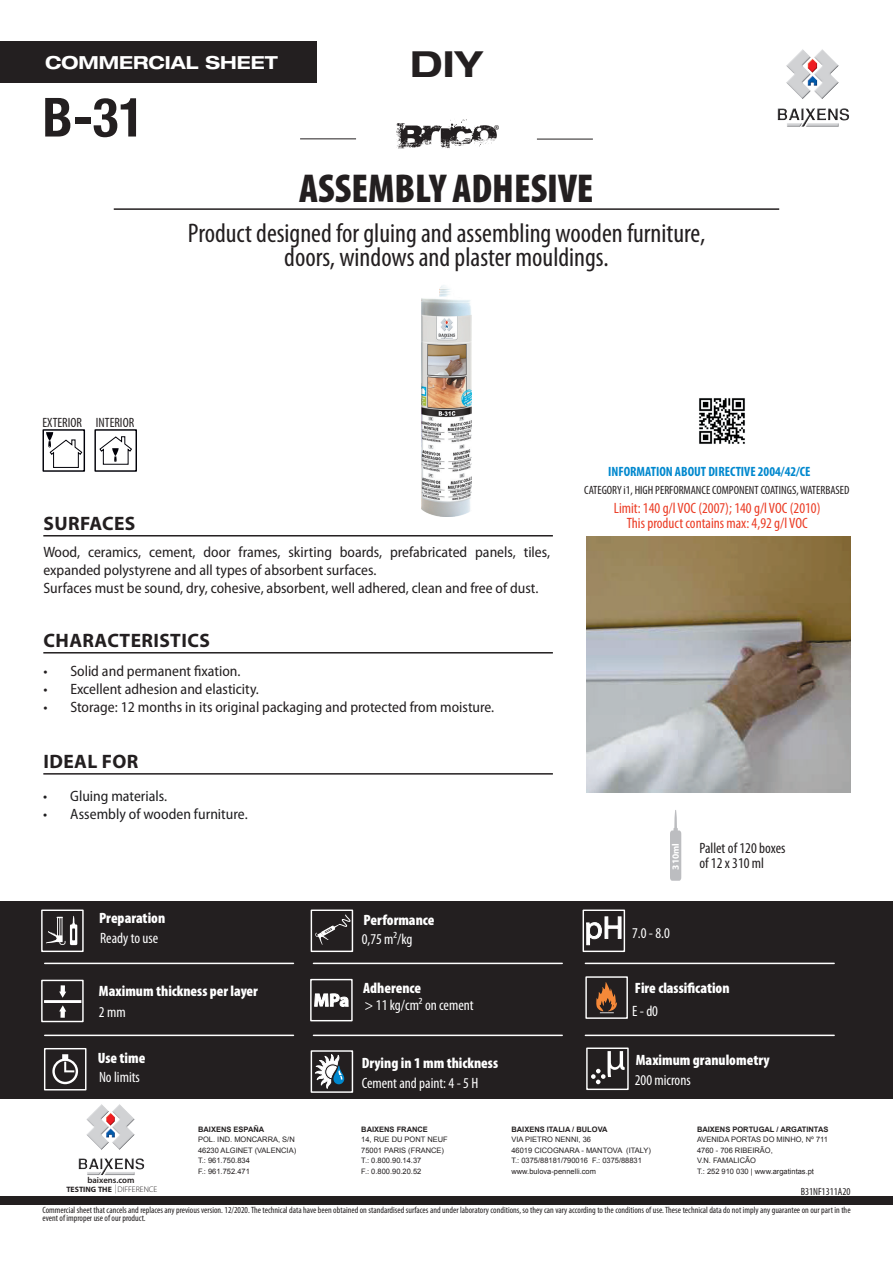
<style>
.page{position:relative;width:893px;height:1263px;background:#fff}
.page>*{position:absolute;margin:0;border:0;box-sizing:border-box;transform-origin:0 0}
.t1{font:700 condensed 54px "Helvetica Neue";color:#231f20}
.t2{font:900 condensed 40.5px "Myriad Pro";color:#231f20}
.t3{font:700 expanded 36px "Helvetica Neue";color:#231f20}
.t4{font:condensed 27px/24px "Myriad Pro";color:#231f20;text-align:center}
.t5{font:700 19.5px "Myriad Pro";letter-spacing:.02em;color:#231f20}
.t6{font:700 expanded 18px "Helvetica Neue";color:#fff}
.t7{font:18px "Minion Pro";color:#231f20}
.t8{font:semi-condensed 15px/18px "Myriad Pro";color:#231f20}
.t9{font:900 condensed 15px "Myriad Pro";color:#fff}
.t10{font:condensed 15px "Myriad Pro";color:#fff}
.t11{font:condensed 15px/15px "Myriad Pro";color:#eb3d26;text-align:center}
.t12{font:semi-condensed 15px "Myriad Pro";color:#1f1e20}
.t13{font:condensed 15px/15px "Myriad Pro";color:#231f20}
.t14{font:700 condensed 13.5px "Myriad Pro";color:#0088ce}
.t15{font:condensed 13.5px "Myriad Pro";color:#231f20}
.t16{font:condensed 12px "Myriad Pro";color:#231f20}
.t17{font:condensed 10.5px "Myriad Pro";color:#231f20}
.t18{font:700 9.45px "Myriad Pro";color:#fff}
.t19{font:condensed 9.15px/7.5px "Myriad Pro";color:#231f20}
.t20{font:600 8.7px "Myriad Pro";color:#231f20}
.t21{font:700 7.8px "Myriad Pro";color:#231f20}
.t22{font:7.5px/10.5px "Arial";color:#231f20}
.t23{font:700 7.5px "Arial";color:#231f20}
.s1{font-weight:300;font-size:8.1px}
</style>
<div class="page">
<div style="left:1px;top:42px;width:316px;height:41px;background:#231f20"></div>
<hr style="left:114px;top:208px;width:665px;height:2px;background:#231f20">
<svg style="left:396px;top:119px;width:101px;height:29px"></svg>
<hr style="left:300px;top:139px;width:56px;height:1px;background:#231f20">
<hr style="left:537px;top:139px;width:56px;height:1px;background:#231f20">
<img style="left:777px;top:49px;width:72px;height:78px">
<div style="left:1px;top:901px;width:892px;height:198px;background:#231f20"></div>
<img style="left:79px;top:1104px;width:66px;height:71px">
<div style="left:0;top:1196px;width:893px;height:8px;background:#231f20"></div>
<hr style="left:43px;top:773px;width:510px;height:2px;background:#231f20">
<hr style="left:43px;top:535px;width:510px;height:1px;background:#231f20">
<hr style="left:43px;top:652px;width:510px;height:1px;background:#231f20">
<hr style="left:313px;top:1034px;width:249px;height:2px;background:#fff">
<div style="left:585px;top:976px;width:43px;height:43px;border:1px solid #fff"></div>
<svg style="left:596px;top:982px;width:21px;height:31px"></svg>
<hr style="left:585px;top:1034px;width:249px;height:2px;background:#fff">
<hr style="left:45px;top:1034px;width:248px;height:2px;background:#fff">
<hr style="left:313px;top:963px;width:249px;height:1px;background:#fff">
<hr style="left:585px;top:963px;width:249px;height:1px;background:#fff">
<hr style="left:45px;top:963px;width:248px;height:1px;background:#fff">
<div style="left:44px;top:1048px;width:42px;height:42px;border:1px solid #fff"></div>
<svg style="left:52px;top:1054px;width:26px;height:30px"></svg>
<div style="left:311px;top:1050px;width:42px;height:43px;border:1px solid #fff"></div>
<svg style="left:315px;top:1054px;width:29px;height:38px"></svg>
<div style="left:583px;top:909px;width:42px;height:43px;border:1px solid #fff"></div>
<svg style="left:586px;top:916px;width:36px;height:35px"></svg>
<div style="left:586px;top:1047px;width:43px;height:43px;border:1px solid #fff"></div>
<svg style="left:591px;top:1051px;width:34px;height:33px"></svg>
<div style="left:41px;top:980px;width:43px;height:42px;border:1px solid #fff"></div>
<div style="left:44px;top:1000px;width:37px;height:3px;border:1px solid #fff"></div>
<svg style="left:59px;top:985px;width:7px;height:13px"></svg>
<svg style="left:59px;top:1005px;width:7px;height:13px"></svg>
<div style="left:311px;top:979px;width:41px;height:42px;border:1px solid #fff"></div>
<svg style="left:314px;top:993px;width:35px;height:14px"></svg>
<div style="left:43px;top:429px;width:42px;height:43px;border:1px solid #000008"></div>
<svg style="left:46px;top:432px;width:37px;height:36px"></svg>
<div style="left:94px;top:429px;width:43px;height:43px;border:1px solid #000008"></div>
<svg style="left:99px;top:436px;width:33px;height:29px"></svg>
<div style="left:311px;top:909px;width:42px;height:43px;border:1px solid #fff"></div>
<svg style="left:315px;top:914px;width:37px;height:31px"></svg>
<div style="left:41px;top:909px;width:43px;height:43px;border:1px solid #fff"></div>
<svg style="left:46px;top:916px;width:31px;height:29px"></svg>
<svg style="left:670px;top:810px;width:11px;height:71px"></svg>
<img style="left:422px;top:285px;width:49px;height:232px">
<img style="left:587px;top:536px;width:263px;height:256px">
<img style="left:699px;top:398px;width:46px;height:46px">
<h3 class="t6" style="left:45px;top:51px;width:234px">COMMERCIAL SHEET</h3>
<h1 class="t1" style="left:43px;top:85px;width:103px">B-31</h1>
<h3 class="t3" style="left:410px;top:42px;width:74px">DIY</h3>
<h3 class="t7" style="left:494px;top:119px;width:7px">®</h3>
<h2 class="t2" style="left:299px;top:166px;width:296px">ASSEMBLY ADHESIVE</h2>
<h3 class="t4" style="left:188px;top:221px;width:519px">Product designed for gluing and assembling wooden furniture, doors, windows and plaster mouldings.</h3>
<h3 class="t15" style="left:43px;top:414px;width:93px">EXTERIOR INTERIOR</h3>
<h3 class="t5" style="left:44px;top:511px;width:93px">SURFACES</h3>
<h3 class="t14" style="left:608px;top:463px;width:204px">INFORMATION ABOUT DIRECTIVE 2004/42/CE</h3>
<h3 class="t11" style="left:614px;top:500px;width:208px">Limit: 140 g/l VOC (2007); 140 g/l VOC (2010)<br>This product contains max: 4,92 g/l VOC</h3>
<h3 class="t16" style="left:584px;top:483px;width:267px">CATEGORY i1, HIGH PERFORMANCE COMPONENT COATINGS, WATERBASED</h3>
<h3 class="t8" style="left:43px;top:544px;width:508px">Wood, ceramics, cement, door frames, skirting boards, prefabricated panels, tiles, expanded polystyrene and all types of absorbent surfaces.<br>Surfaces must be sound, dry, cohesive, absorbent, well adhered, clean and free of dust.</h3>
<h3 class="t5" style="left:44px;top:628px;width:168px">CHARACTERISTICS</h3>
<h3 class="t8" style="left:43px;top:662px;width:199px">• Solid and permanent fixation.</h3>
<h3 class="t8" style="left:43px;top:680px;width:217px">• Excellent adhesion and elasticity.</h3>
<h3 class="t8" style="left:43px;top:698px;width:452px">• Storage: 12 months in its original packaging and protected from moisture.</h3>
<h3 class="t5" style="left:44px;top:749px;width:96px">IDEAL FOR</h3>
<h3 class="t12" style="left:43px;top:787px;width:126px">• Gluing materials.</h3>
<h3 class="t12" style="left:43px;top:805px;width:206px">• Assembly of wooden furniture.</h3>
<p class="t18" style="left:669px;top:870px;width:28px;rotate:-90deg">310ml</p>
<h3 class="t13" style="left:699px;top:840px;width:88px">Pallet of 120 boxes of 12 x 310 ml</h3>
<h3 class="t9" style="left:99px;top:909px;width:68px">Preparation</h3>
<h3 class="t10" style="left:100px;top:929px;width:60px">Ready to use</h3>
<h3 class="t9" style="left:364px;top:912px;width:72px">Performance</h3>
<h3 class="t10" style="left:362px;top:930px;width:52px">0,75 m2/kg</h3>
<h3 class="t10" style="left:632px;top:923px;width:39px">7.0 - 8.0</h3>
<h3 class="t9" style="left:99px;top:983px;width:161px">Maximum thickness per layer</h3>
<h3 class="t10" style="left:99px;top:1003px;width:28px">2 mm</h3>
<h3 class="t9" style="left:363px;top:979px;width:60px">Adherence</h3>
<h3 class="t10" style="left:365px;top:996px;width:110px">&gt; 11 kg/cm2 on cement</h3>
<h3 class="t9" style="left:635px;top:980px;width:96px">Fire classification</h3>
<h3 class="t10" style="left:632px;top:1002px;width:27px">E - d0</h3>
<h3 class="t9" style="left:98px;top:1050px;width:49px">Use time</h3>
<h3 class="t10" style="left:99px;top:1068px;width:42px">No limits</h3>
<h3 class="t9" style="left:362px;top:1054px;width:138px">Drying in 1 mm thickness</h3>
<h3 class="t10" style="left:362px;top:1074px;width:118px">Cement and paint: 4 - 5 H</h3>
<h3 class="t9" style="left:636px;top:1052px;width:135px">Maximum granulometry</h3>
<h3 class="t10" style="left:635px;top:1070px;width:57px">200 microns</h3>
<p class="t23" style="left:198px;top:1124px;width:68px">BAIXENS ESPAÑA</p>
<p class="t22" style="left:198px;top:1134px;width:100px">POL. IND. MONCARRA, S/N<br>46230 ALGINET (VALENCIA)<br>T.: 961.750.834<br>F.: 961.752.471</p>
<p class="t23" style="left:697px;top:1124px;width:133px">BAIXENS PORTUGAL / ARGATINTAS</p>
<p class="t22" style="left:697px;top:1134px;width:132px">AVENIDA PORTAS DO MINHO, Nº 711<br>4760 - 706 RIBEIRÃO,<br>V.N. FAMALICÃO<br>T.: 252 910 030 | www.argatintas.pt</p>
<p class="t23" style="left:361px;top:1124px;width:68px">BAIXENS FRANCE</p>
<p class="t22" style="left:361px;top:1134px;width:88px">14, RUE DU PONT NEUF<br>75001 PARIS (FRANCE)<br>T.: 0.800.90.14.37<br>F.: 0.800.90.20.52</p>
<p class="t23" style="left:511px;top:1124px;width:98px">BAIXENS ITALIA / BULOVA</p>
<p class="t22" style="left:511px;top:1134px;width:141px">VIA PIETRO NENNI, 36<br>46019 CICOGNARA - MANTOVA (ITALY)<br>T.: 0375/88181/790016 F.: 0375/88831 www.bulova-pennelli.com</p>
<p class="t20" style="left:87px;top:1174px;width:49px">baixens.com</p>
<p class="t19" style="left:43px;top:1206px;width:810px">Commercial sheet that cancels and replaces any previous version. 12/2020. The technical data have been obtained on standardised surfaces and under laboratory conditions, so they can vary according to the conditions of use. These technical data do not imply any guarantee on our part in the event of improper use of our product.</p>
<p class="t21" style="left:66px;top:1184px;width:92px">TESTING THE <span class="s1">DIFFERENCE</span></p>
<h3 class="t17" style="left:801px;top:1185px;width:51px">B31NF1311A20</h3>
</div>
